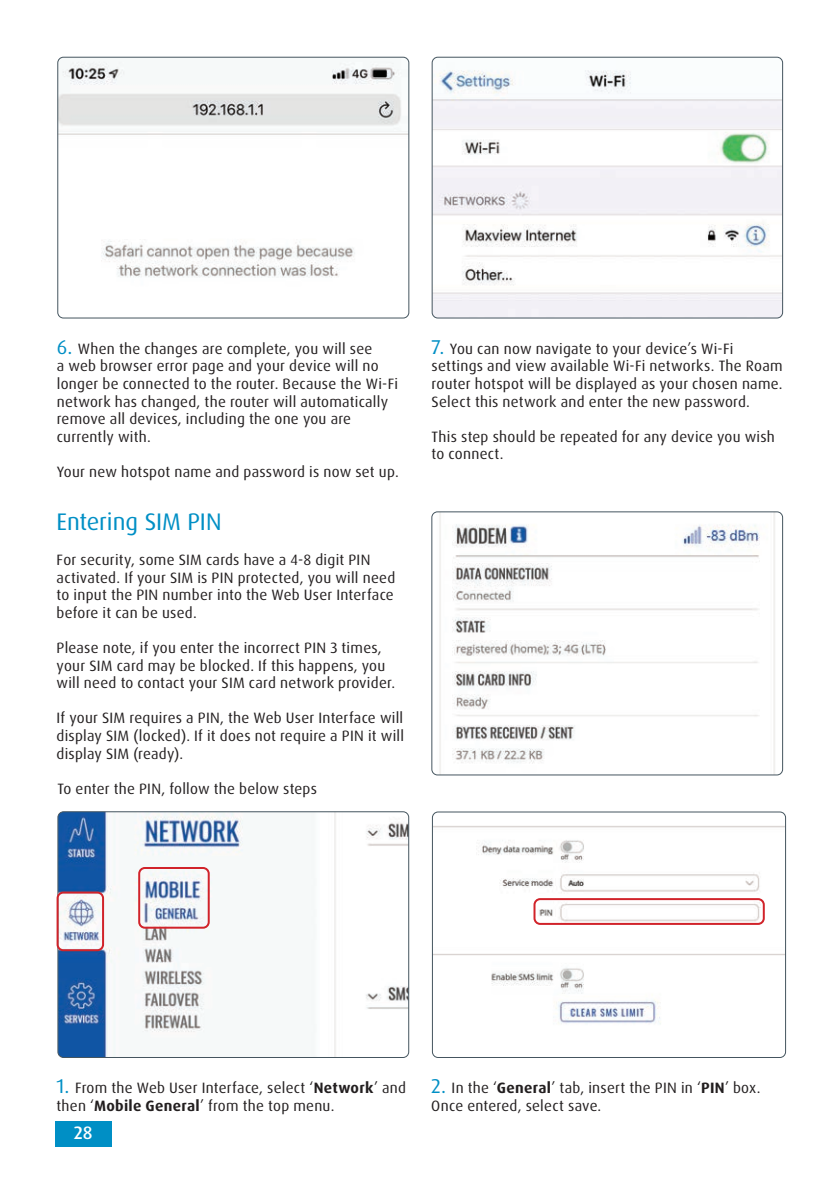
<style>
.page{position:relative;width:840px;height:1191px;background:#fff}
.page>*{position:absolute;margin:0;border:0;box-sizing:border-box;transform-origin:0 0}
.t1{font:24px "Dax Pro";letter-spacing:-.005em;color:#008fc5}
.t2{font:500 18px "Dax Pro";color:#fff}
.t3{font:15px/17.6px "Dax Pro";letter-spacing:.015em;color:#231f20}
.s1{font-size:20px;color:#008fc5}
.s2{font-weight:700}
</style>
<div class="page">
<img style="left:58px;top:57px;width:350px;height:261px">
<div style="left:57px;top:57px;width:352px;height:261px;border:1px solid #45555f;border-radius:6px"></div>
<img style="left:433px;top:57px;width:349px;height:261px">
<div style="left:431px;top:57px;width:351px;height:261px;border:1px solid #45555f;border-radius:6px"></div>
<div style="left:55px;top:1121px;width:56px;height:26px;background:#008fc5"></div>
<img style="left:432px;top:512px;width:350px;height:263px">
<div style="left:431px;top:511px;width:351px;height:264px;border:1px solid #45555f;border-radius:6px"></div>
<img style="left:59px;top:813px;width:349px;height:244px">
<div style="left:57px;top:811px;width:352px;height:247px;border:1px solid #45555f;border-radius:6px"></div>
<img style="left:433px;top:812px;width:352px;height:245px">
<div style="left:431px;top:811px;width:354px;height:247px;border:1px solid #45555f;border-radius:6px"></div>
<div style="left:57px;top:891px;width:47px;height:60px;border:2px solid #d1232a;border-radius:6px"></div>
<div style="left:138px;top:867px;width:71px;height:61px;border:2px solid #d1232a;border-radius:6px"></div>
<div style="left:533px;top:898px;width:231px;height:27px;border:2px solid #d1232a;border-radius:6px"></div>
<p class="t3" style="left:57px;top:340px;width:343px"><span class="s1">6.</span> When the changes are complete, you will see<br>a web browser error page and your device will no longer be connected to the router. Because the Wi-Fi network has changed, the router will automatically remove all devices, including the one you are currently with.</p>
<p class="t3" style="left:57px;top:463px;width:343px">Your new hotspot name and password is now set up.</p>
<h1 class="t1" style="left:57px;top:506px;width:166px">Entering SIM PIN</h1>
<p class="t3" style="left:57px;top:551px;width:340px">For security, some SIM cards have a 4-8 digit PIN activated. If your SIM is PIN protected, you will need to input the PIN number into the Web User Interface before it can be used.</p>
<p class="t3" style="left:57px;top:639px;width:340px">Please note, if you enter the incorrect PIN 3 times, your SIM card may be blocked. If this happens, you will need to contact your SIM card network provider.</p>
<p class="t3" style="left:57px;top:709px;width:349px;text-align:justify">If your SIM requires a PIN, the Web User Interface will display SIM (locked). If it does not require a PIN it will display SIM (ready).</p>
<p class="t3" style="left:57px;top:780px;width:261px">To enter the PIN, follow the below steps</p>
<p class="t3" style="left:431px;top:340px;width:352px"><span class="s1">7.</span> You can now navigate to your device’s Wi-Fi settings and view available Wi-Fi networks. The Roam router hotspot will be displayed as your chosen name.<br>Select this network and enter the new password.</p>
<p class="t3" style="left:431px;top:428px;width:344px">This step should be repeated for any device you wish to connect.</p>
<p class="t3" style="left:57px;top:1079px;width:351px"><span class="s1">1.</span> From the Web User Interface, select ‘<span class="s2">Network</span>’ and then ‘<span class="s2">Mobile General</span>’ from the top menu.</p>
<p class="t3" style="left:431px;top:1079px;width:330px"><span class="s1">2.</span> In the ‘<span class="s2">General</span>’ tab, insert the PIN in ‘<span class="s2">PIN</span>’ box.<br>Once entered, select save.</p>
<p class="t2" style="left:74px;top:1121px;width:20px">28</p>
</div>
